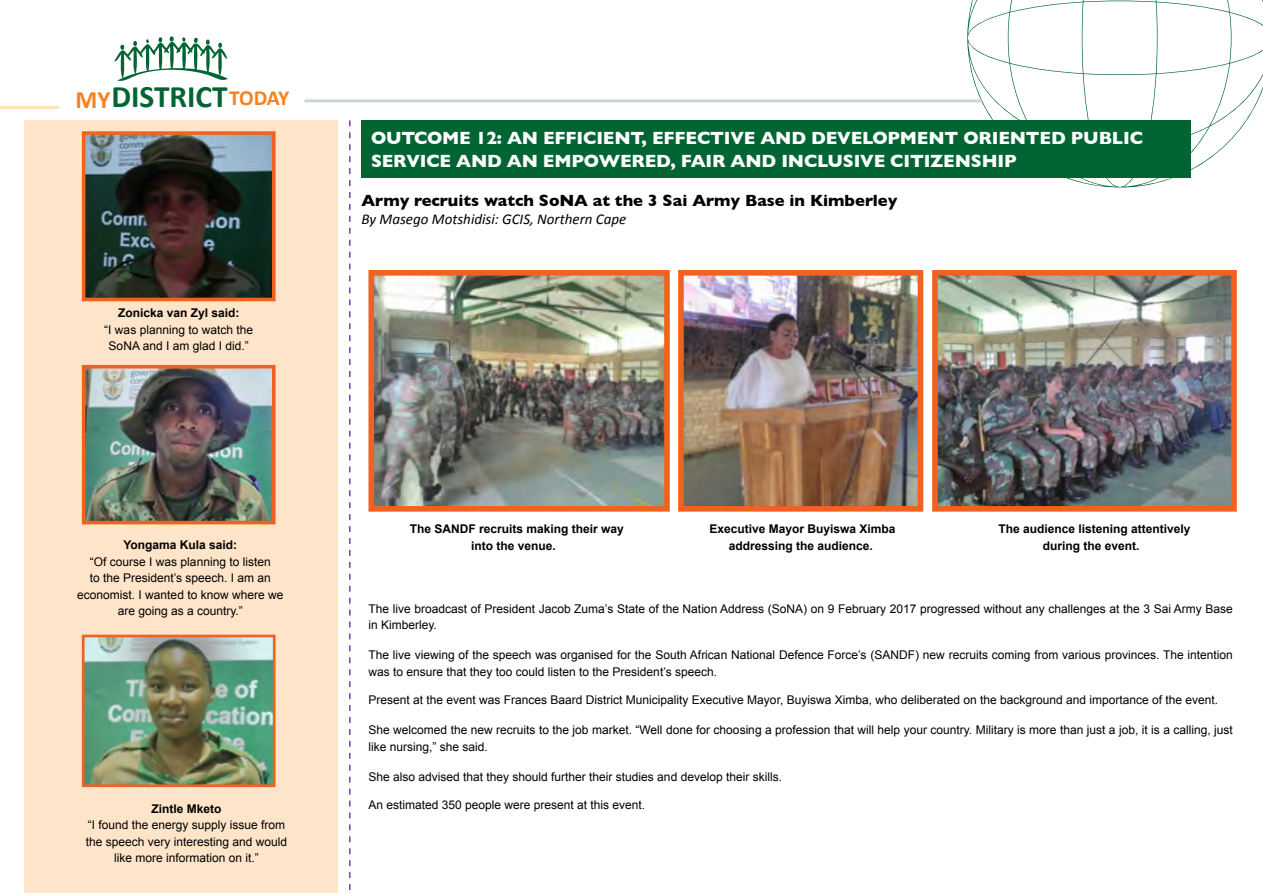
<style>
.page{position:relative;width:1263px;height:893px;background:#fff}
.page>*{position:absolute;margin:0;border:0;box-sizing:border-box;transform-origin:0 0}
.t1{font:700 31.35px "Calibri";color:#006532}
.t2{font:700 18px/22.5px "Gill Sans";letter-spacing:-.01em;color:#fff}
.t3{font:700 16.5px "Gill Sans";color:#000}
.t4{font:italic 15px "Calibri";color:#000}
.t5{font:12px/16.5px "Arial";color:#000}
.t6{font:700 12px/16.5px "Arial";color:#000;text-align:center}
.s1{font-size:25.05px;color:#f58220}
.s2{font-size:21.6px;color:#f58220}
</style>
<div class="page">
<hr style="left:0;top:106px;width:59px;height:3px;background:#ffe2b8">
<svg style="left:967px;top:0;width:296px;height:187px"></svg>
<svg style="left:349px;top:120px;width:2px;height:770px"></svg>
<hr style="left:304px;top:99px;width:677px;height:3px;background:#cad9ce">
<svg style="left:115px;top:36px;width:113px;height:45px"></svg>
<div style="left:25px;top:120px;width:313px;height:773px;background:#fee4c9"></div>
<div style="left:361px;top:120px;width:829px;height:58px;background:#006532"></div>
<img style="left:375px;top:277px;width:288px;height:228px">
<div style="left:368px;top:270px;width:302px;height:242px;border:6px solid #f16222"></div>
<img style="left:87px;top:136px;width:184px;height:160px">
<div style="left:82px;top:131px;width:194px;height:170px;border:4px solid #f16222"></div>
<img style="left:87px;top:370px;width:184px;height:149px">
<div style="left:82px;top:365px;width:194px;height:159px;border:4px solid #f16222"></div>
<img style="left:86px;top:639px;width:186px;height:144px">
<div style="left:82px;top:635px;width:194px;height:152px;border:3px solid #f16222"></div>
<img style="left:685px;top:277px;width:231px;height:228px">
<div style="left:678px;top:270px;width:245px;height:242px;border:6px solid #f16222"></div>
<img style="left:939px;top:277px;width:291px;height:228px">
<div style="left:932px;top:270px;width:305px;height:242px;border:6px solid #f16222"></div>
<h1 class="t1" style="left:75px;top:77px;width:215px"><span class="s1">MY</span>DISTRICT<span class="s2">TODAY</span></h1>
<p class="t6" style="left:118px;top:305px;width:123px">Zonicka van Zyl said:</p>
<p class="t5" style="left:104px;top:321px;width:150px;text-align:center">“I was planning to watch the<br>SoNA and I am glad I did.”</p>
<p class="t6" style="left:123px;top:537px;width:115px">Yongama Kula said:</p>
<p class="t5" style="left:77px;top:553px;width:208px;text-align:center">“Of course I was planning to listen<br>to the President’s speech. I am an economist. I wanted to know where we are going as a country.”</p>
<p class="t6" style="left:151px;top:801px;width:72px">Zintle Mketo</p>
<p class="t5" style="left:86px;top:817px;width:203px;text-align:center">“I found the energy supply issue from the speech very interesting and would like more information on it.”</p>
<h2 class="t2" style="left:371px;top:127px;width:774px">OUTCOME 12: AN EFFICIENT, EFFECTIVE AND DEVELOPMENT ORIENTED PUBLIC<br>SERVICE AND AN EMPOWERED, FAIR AND INCLUSIVE CITIZENSHIP</h2>
<h3 class="t3" style="left:361px;top:187px;width:537px">Army recruits watch SoNA at the 3 Sai Army Base in Kimberley</h3>
<p class="t4" style="left:361px;top:208px;width:266px">By Masego Motshidisi: GCIS, Northern Cape</p>
<p class="t6" style="left:410px;top:521px;width:216px">The SANDF recruits making their way into the venue.</p>
<p class="t6" style="left:709px;top:521px;width:188px">Executive Mayor Buyiswa Ximba addressing the audience.</p>
<p class="t6" style="left:998px;top:521px;width:194px">The audience listening attentively during the event.</p>
<p class="t5" style="left:368px;top:600px;width:866px">The live broadcast of President Jacob Zuma’s State of the Nation Address (SoNA) on 9 February 2017 progressed without any challenges at the 3 Sai Army Base in Kimberley.</p>
<p class="t5" style="left:368px;top:647px;width:866px">The live viewing of the speech was organised for the South African National Defence Force’s (SANDF) new recruits coming from various provinces. The intention was to ensure that they too could listen to the President’s speech.</p>
<p class="t5" style="left:368px;top:692px;width:851px">Present at the event was Frances Baard District Municipality Executive Mayor, Buyiswa Ximba, who deliberated on the background and importance of the event.</p>
<p class="t5" style="left:368px;top:722px;width:866px">She welcomed the new recruits to the job market. “Well done for choosing a profession that will help your country. Military is more than just a job, it is a calling, just like nursing,” she said.</p>
<p class="t5" style="left:368px;top:768px;width:415px">She also advised that they should further their studies and develop their skills.</p>
<p class="t5" style="left:368px;top:797px;width:278px">An estimated 350 people were present at this event.</p>
</div>
